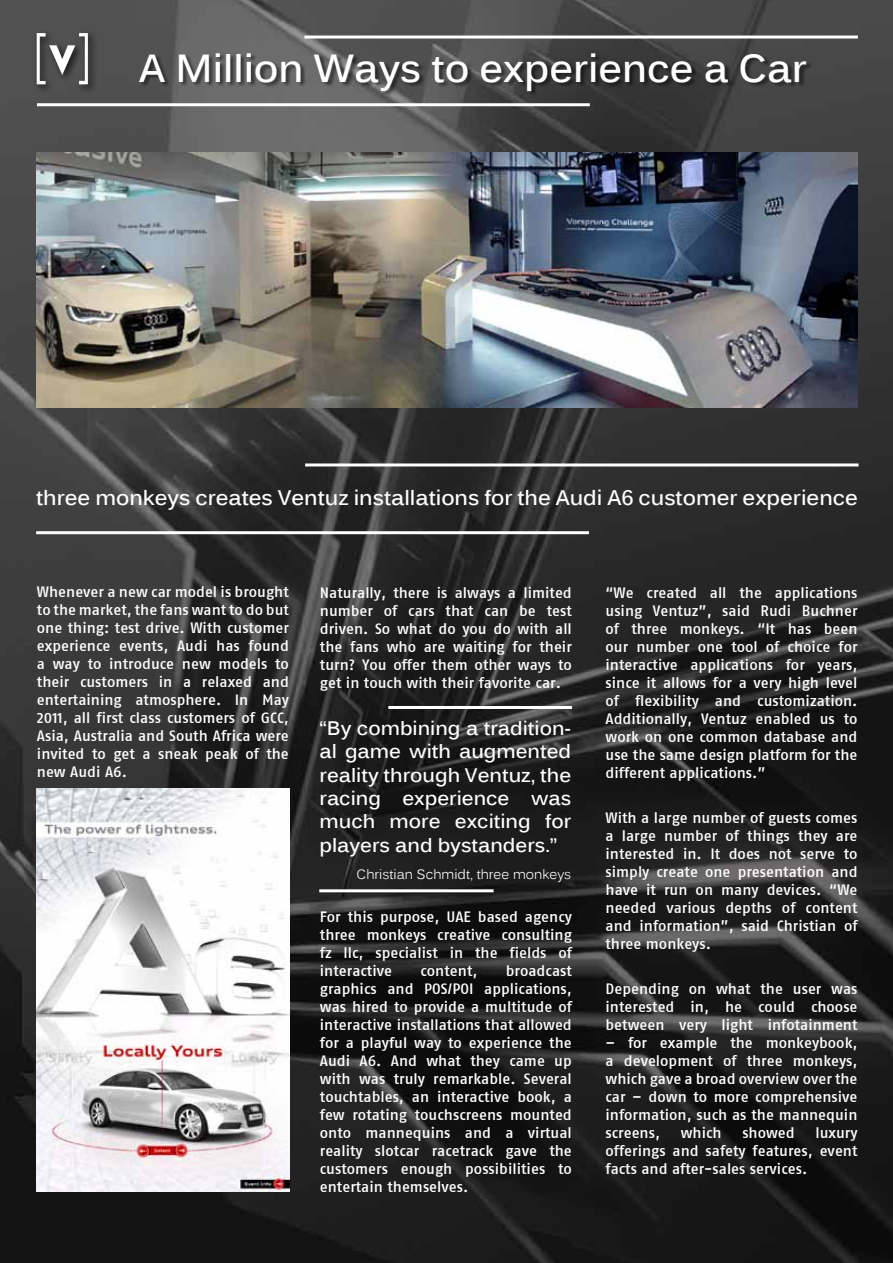
<style>
.page{position:relative;width:893px;height:1263px;background:#fff}
.page>*{position:absolute;margin:0;border:0;box-sizing:border-box;transform-origin:0 0}
.t1{font:700 39px "Kalinga";color:#fff}
.t2{font:700 21px "Kalinga";color:#fff}
.t3{font:700 19.5px/23.4px "Kalinga";color:#fff;text-align:justify}
.t4{font:15px/18px "Fago No Med Lf Roman";color:#fff;text-align:justify}
.t5{font:13.5px "Kalinga";color:#fff}
</style>
<div class="page">
<img style="left:0;top:0;width:893px;height:1263px">
<img style="left:36px;top:152px;width:822px;height:255px">
<img style="left:36px;top:788px;width:253px;height:404px">
<hr style="left:388px;top:706px;width:184px;height:3px;background:#fff">
<hr style="left:319px;top:889px;width:175px;height:3px;background:#fff">
<div style="left:139px;top:53px;width:673px;height:43px;background:#000;opacity:.5"></div>
<div style="left:32px;top:29px;width:66px;height:66px;background:#000;opacity:.75"></div>
<svg style="left:37px;top:33px;width:51px;height:51px"></svg>
<hr style="left:305px;top:463px;width:553px;height:3px;background:#fff">
<hr style="left:36px;top:531px;width:553px;height:3px;background:#fff">
<hr style="left:304px;top:36px;width:554px;height:3px;background:#fff">
<hr style="left:37px;top:103px;width:553px;height:3px;background:#fff">
<h1 class="t1" style="left:139px;top:42px;width:669px">A Million Ways to experience a Car</h1>
<h2 class="t2" style="left:36px;top:484px;width:823px">three monkeys creates Ventuz installations for the Audi A6 customer experience</h2>
<p class="t4" style="left:37px;top:583px;width:254px">Whenever a new car model is brought to the market, the fans want to do but one thing: test drive. With customer experience events, Audi has found a way to introduce new models to their customers in a relaxed and entertaining atmosphere. In May 2011, all first class customers of GCC, Asia, Australia and South Africa were invited to get a sneak peak of the new Audi A6.</p>
<p class="t4" style="left:605px;top:583px;width:254px">“We created all the applications using Ventuz”, said Rudi Buchner of three monkeys. “It has been our number one tool of choice for interactive applications for years, since it allows for a very high level of flexibility and customization.<br>Additionally, Ventuz enabled us to work on one common database and use the same design platform for the different applications.”</p>
<p class="t4" style="left:605px;top:808px;width:254px">With a large number of guests comes a large number of things they are interested in. It does not serve to simply create one presentation and have it run on many devices. “We needed various depths of content and information”, said Christian of three monkeys.</p>
<p class="t4" style="left:605px;top:979px;width:254px">Depending on what the user was interested in, he could choose between very light infotainment</p>
<p class="t4" style="left:605px;top:1033px;width:254px">– for example the monkeybook, a development of three monkeys, which gave a broad overview over the car – down to more comprehensive information, such as the mannequin screens,</p>
<p class="t4" style="left:320px;top:584px;width:253px">Naturally, there is always a limited number of cars that can be test driven. So what do you do with all the fans who are waiting for their turn? You offer them other ways to get in touch with their favorite car.</p>
<h3 class="t3" style="left:319px;top:718px;width:253px">“By combining a tradition&shy;al game with augmented reality through Ventuz, the racing experience was much more exciting for players and bystanders.”</h3>
<p class="t5" style="left:357px;top:865px;width:216px">Christian Schmidt, three monkeys</p>
<p class="t4" style="left:320px;top:908px;width:254px">For this purpose, UAE based agency three monkeys creative consulting fz llc, specialist in the fields of interactive</p>
<p class="t4" style="left:320px;top:962px;width:254px;text-indent:186px">broadcast graphics and POS/POI applications, was hired to provide a multitude of interactive installations that allowed for a playful way to experience the Audi A6. And what they came up with was truly remarkable. Several touchtables, an interactive book, a few rotating touchscreens mounted onto mannequins and a virtual reality slotcar racetrack gave the customers enough possibilities to entertain themselves.</p>
<p class="t4" style="left:420px;top:962px;width:58px">content,</p>
<p class="t4" style="left:681px;top:1123px;width:42px">which</p>
<p class="t4" style="left:742px;top:1123px;width:54px">showed</p>
<p class="t4" style="left:605px;top:1123px;width:254px;text-indent:210px">luxury offerings and safety features, event facts and after-sales services.</p>
</div>
